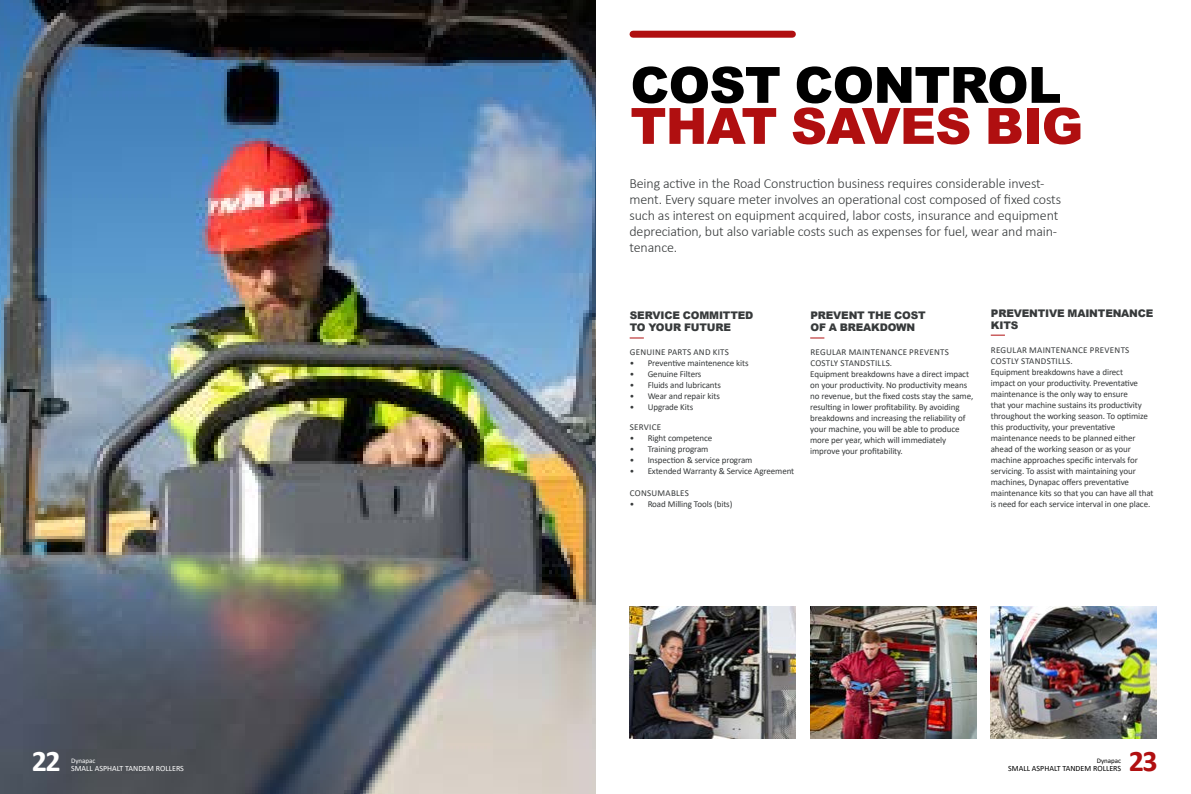
<style>
.page{position:relative;width:1191px;height:794px;background:#fff}
.page>*{position:absolute;margin:0;border:0;box-sizing:border-box;transform-origin:0 0}
.t1{font:900 50px "Arial";letter-spacing:-.015em;color:#b00f10}
.t2{font:900 50px "Arial";letter-spacing:-.015em;color:#000}
.t3{font:700 30px "Calibri";color:#b00f10}
.t4{font:700 30px "Calibri";color:#fff}
.t5{font:300 14px/16px "Calibri";letter-spacing:-.01em;color:#373a3b}
.t6{font:900 10.5px/12px "Arial";letter-spacing:-.015em;color:#373a3b}
.t7{font:9px/11px "Calibri";letter-spacing:-.01em;color:#373a3b}
.t8{font:9px "Calibri";letter-spacing:.03em;color:#373a3b}
.t9{font:8px "Calibri";color:#000}
.t10{font:8px "Calibri";color:#fff}
.t11{font:7px "Calibri";color:#000}
.t12{font:7px "Calibri";color:#fff}
</style>
<div class="page">
<img style="left:0;top:0;width:595px;height:794px">
<img style="left:810px;top:606px;width:166px;height:132px">
<img style="left:990px;top:606px;width:167px;height:132px">
<img style="left:629px;top:606px;width:167px;height:132px">
<div style="left:633px;top:31px;width:159px;height:7px;background:#b00f10"></div>
<svg style="left:629px;top:337px;width:15px;height:1px"></svg>
<svg style="left:810px;top:337px;width:14px;height:1px"></svg>
<svg style="left:990px;top:335px;width:15px;height:1px"></svg>
<h2 class="t4" style="left:32px;top:740px;width:30px">22</h2>
<p class="t12" style="left:71px;top:756px;width:26px">Dynapac</p>
<p class="t10" style="left:71px;top:763px;width:114px">SMALL ASPHALT TANDEM ROLLERS</p>
<h1 class="t2" style="left:630px;top:49px;width:432px">COST CONTROL</h1>
<h1 class="t1" style="left:630px;top:90px;width:454px">THAT SAVES BIG</h1>
<p class="t5" style="left:629px;top:175px;width:433px">Being active in the Road Construction business requires considerable invest&shy;ment. Every square meter involves an operational cost composed of fixed costs such as interest on equipment acquired, labor costs, insurance and equipment depreciation, but also variable costs such as expenses for fuel, wear and main&shy;tenance.</p>
<p class="t6" style="left:630px;top:309px;width:125px">SERVICE COMMITTED<br>TO YOUR FUTURE</p>
<p class="t8" style="left:630px;top:345px;width:101px">GENUINE PARTS AND KITS</p>
<p class="t7" style="left:629px;top:357px;width:121px">• Preventive maintenence kits</p>
<p class="t7" style="left:629px;top:368px;width:73px">• Genuine Filters</p>
<p class="t7" style="left:629px;top:379px;width:93px">• Fluids and lubricants</p>
<p class="t7" style="left:629px;top:390px;width:92px">• Wear and repair kits</p>
<p class="t7" style="left:629px;top:401px;width:65px">• Upgrade Kits</p>
<p class="t8" style="left:630px;top:421px;width:33px">SERVICE</p>
<p class="t7" style="left:629px;top:432px;width:84px">• Right competence</p>
<p class="t7" style="left:629px;top:443px;width:80px">• Training program</p>
<p class="t7" style="left:629px;top:454px;width:124px">• Inspection &amp; service program</p>
<p class="t7" style="left:629px;top:465px;width:166px">• Extended Warranty &amp; Service Agreement</p>
<p class="t8" style="left:630px;top:487px;width:61px">CONSUMABLES</p>
<p class="t7" style="left:629px;top:498px;width:104px">• Road Milling Tools (bits)</p>
<p class="t6" style="left:810px;top:309px;width:117px">PREVENT THE COST<br>OF A BREAKDOWN</p>
<p class="t7" style="left:810px;top:346px;width:165px">REGULAR MAINTENANCE PREVENTS COSTLY STANDSTILLS.<br>Equipment breakdowns have a direct impact on your productivity. No productivity means no revenue, but the fixed costs stay the same, resulting in lower profitability. By avoiding breakdowns and increasing the reliability of your machine, you will be able to produce more per year, which will immediately improve your profitability.</p>
<p class="t6" style="left:991px;top:306px;width:164px">PREVENTIVE MAINTENANCE<br>KITS</p>
<p class="t7" style="left:990px;top:344px;width:164px">REGULAR MAINTENANCE PREVENTS COSTLY STANDSTILLS.<br>Equipment breakdowns have a direct<br>impact on your productivity. Preventative maintenance is the only way to ensure<br>that your machine sustains its productivity throughout the working season. To optimize this productivity, your preventative maintenance needs to be planned either ahead of the working season or as your machine approaches specific intervals for servicing. To assist with maintaining your machines, Dynapac offers preventative maintenance kits so that you can have all that is need for each service interval in one place.</p>
<p class="t11" style="left:1096px;top:756px;width:26px">Dynapac</p>
<p class="t9" style="left:1008px;top:763px;width:114px">SMALL ASPHALT TANDEM ROLLERS</p>
<h2 class="t3" style="left:1128px;top:740px;width:30px">23</h2>
</div>
